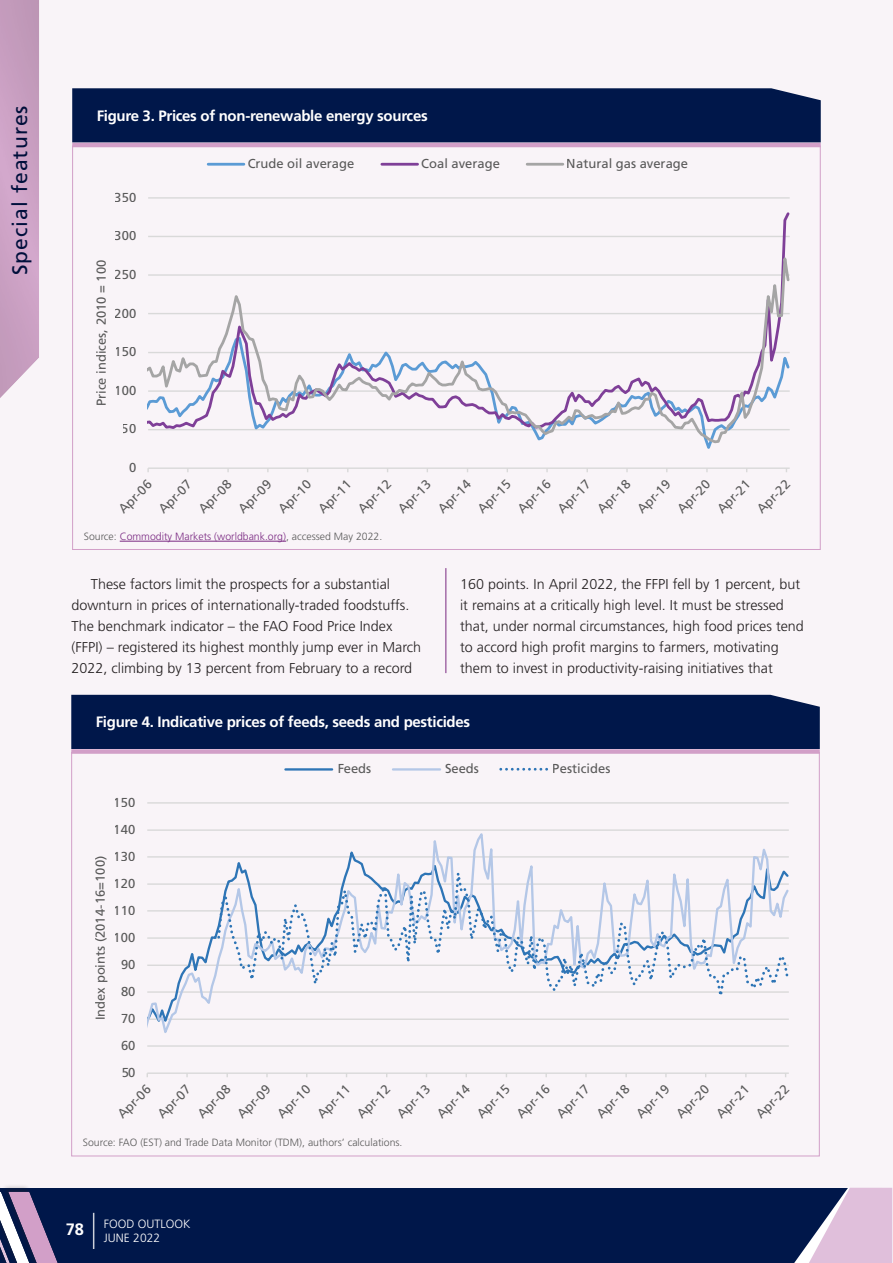
<style>
.page{position:relative;width:893px;height:1263px;background:#f9f4f8}
.page>*{position:absolute;margin:0;border:0;box-sizing:border-box;transform-origin:0 0}
.t1{font:21px "Frutiger LT Std";letter-spacing:.05em;color:#00174a}
.t2{font:700 16.5px "Frutiger LT Std";color:#fff}
.t3{font:700 15px "Frutiger LT Std";letter-spacing:-.02em;color:#fff}
.NewPara{font:300 14.25px/21px "Frutiger LT Std";color:#231f20}
.t4{font:13.05px "Frutiger LT Std";color:#595959}
.t5{font:300 12px/14.4px "Frutiger LT Std";color:#fff}
.NewPara1{font:300 10.5px "Frutiger LT Std";color:#595959}
.NewPara1-2{font:300 10.5px "Frutiger LT Std";color:#7a2982}
.s1{color:#595959}
</style>
<div class="page">
<div style="left:0;top:0;width:53px;height:421px;background:#231f20;opacity:.5"></div>
<div style="left:0;top:1188px;width:892px;height:75px;background:#00174a"></div>
<svg style="left:794px;top:1188px;width:99px;height:75px"></svg>
<div style="left:0;top:1182px;width:79px;height:81px;background:#231f20;opacity:.5"></div>
<div style="left:0;top:1182px;width:51px;height:81px;background:#231f20;opacity:.5"></div>
<div style="left:0;top:1184px;width:19px;height:79px;background:#231f20;opacity:.3"></div>
<svg style="left:0;top:1192px;width:66px;height:71px"></svg>
<hr style="left:93px;top:1213px;width:1px;height:36px;background:#fff">
<hr style="left:445px;top:568px;width:1px;height:105px;background:#7a2982">
<hr style="left:148px;top:197px;width:642px;height:2px;background:#d9d9d9">
<hr style="left:148px;top:467px;width:642px;height:2px;background:#d9d9d9">
<svg style="left:148px;top:232px;width:642px;height:213px"></svg>
<hr style="left:208px;top:163px;width:36px;height:3px;background:#5b9bd5">
<hr style="left:382px;top:163px;width:36px;height:3px;background:#7f3f98">
<hr style="left:527px;top:163px;width:36px;height:3px;background:#a5a5a5">
<div style="left:72px;top:88px;width:749px;height:54px;background:#00174a"></div>
<hr style="left:72px;top:143px;width:749px;height:4px;background:#d29fc8">
<hr style="left:120px;top:541px;width:166px;height:1px;background:#7a2982">
<hr style="left:147px;top:802px;width:642px;height:2px;background:#d9d9d9">
<hr style="left:147px;top:1072px;width:642px;height:2px;background:#d9d9d9">
<svg style="left:147px;top:829px;width:642px;height:218px"></svg>
<svg style="left:216px;top:850px;width:573px;height:161px"></svg>
<hr style="left:285px;top:768px;width:47px;height:3px;background:#2e75b6">
<hr style="left:393px;top:768px;width:47px;height:3px;background:#b4c7e7">
<svg style="left:501px;top:768px;width:46px;height:3px"></svg>
<div style="left:71px;top:695px;width:749px;height:54px;background:#00174a"></div>
<div style="left:71px;top:749px;width:749px;height:5px;background:#d29fc8"></div>
<h1 class="t1" style="left:8px;top:275px;width:171px;rotate:-90deg">Special features</h1>
<p class="t3" style="left:97px;top:107px;width:332px">Figure 3. Prices of non-renewable energy sources</p>
<p class="t4" style="left:115px;top:190px;width:23px">350</p>
<p class="t4" style="left:115px;top:228px;width:23px">300</p>
<p class="t4" style="left:94px;top:406px;width:148px;rotate:-90deg">Price indices, 2010 = 100</p>
<p class="t4" style="left:115px;top:267px;width:23px">250</p>
<p class="t4" style="left:115px;top:306px;width:23px">200</p>
<p class="t4" style="left:115px;top:344px;width:23px">150</p>
<p class="t4" style="left:115px;top:383px;width:23px">100</p>
<p class="t4" style="left:122px;top:421px;width:16px">50</p>
<p class="t4" style="left:129px;top:460px;width:9px">0</p>
<p class="t4" style="left:247px;top:156px;width:108px">Crude oil average</p>
<p class="t4" style="left:421px;top:156px;width:80px">Coal average</p>
<p class="t4" style="left:567px;top:156px;width:123px">Natural gas average</p>
<p class="t4" style="left:115px;top:506px;width:42px;rotate:-45deg">Apr-06</p>
<p class="t4" style="left:155px;top:506px;width:42px;rotate:-45deg">Apr-07</p>
<p class="t4" style="left:195px;top:506px;width:42px;rotate:-45deg">Apr-08</p>
<p class="t4" style="left:235px;top:506px;width:42px;rotate:-45deg">Apr-09</p>
<p class="t4" style="left:275px;top:506px;width:42px;rotate:-45deg">Apr-10</p>
<p class="t4" style="left:315px;top:506px;width:42px;rotate:-45deg">Apr-11</p>
<p class="t4" style="left:355px;top:506px;width:42px;rotate:-45deg">Apr-12</p>
<p class="t4" style="left:395px;top:506px;width:42px;rotate:-45deg">Apr-13</p>
<p class="t4" style="left:434px;top:506px;width:42px;rotate:-45deg">Apr-14</p>
<p class="t4" style="left:474px;top:506px;width:42px;rotate:-45deg">Apr-15</p>
<p class="t4" style="left:514px;top:506px;width:42px;rotate:-45deg">Apr-16</p>
<p class="t4" style="left:554px;top:506px;width:42px;rotate:-45deg">Apr-17</p>
<p class="t4" style="left:594px;top:506px;width:42px;rotate:-45deg">Apr-18</p>
<p class="t4" style="left:634px;top:506px;width:42px;rotate:-45deg">Apr-19</p>
<p class="t4" style="left:674px;top:506px;width:42px;rotate:-45deg">Apr-20</p>
<p class="t4" style="left:714px;top:506px;width:42px;rotate:-45deg">Apr-21</p>
<p class="t4" style="left:754px;top:506px;width:42px;rotate:-45deg">Apr-22</p>
<p class="NewPara1-2" style="left:84px;top:530px;width:300px"><span class="s1">Source:</span> Commodity Markets (worldbank.org)<span class="s1">, accessed May 2022.</span></p>
<p class="NewPara" style="left:72px;top:574px;width:351px;text-indent:19px">These factors limit the prospects for a substantial downturn in prices of internationally-traded foodstuffs.<br>The benchmark indicator – the FAO Food Price Index (FFPI) – registered its highest monthly jump ever in March 2022, climbing by 13 percent from February to a record</p>
<p class="NewPara" style="left:460px;top:574px;width:345px">160 points. In April 2022, the FFPI fell by 1 percent, but it remains at a critically high level. It must be stressed that, under normal circumstances, high food prices tend to accord high profit margins to farmers, motivating them to invest in productivity-raising initiatives that</p>
<p class="t3" style="left:96px;top:713px;width:376px">Figure 4. Indicative prices of feeds, seeds and pesticides</p>
<p class="t4" style="left:114px;top:794px;width:23px">150</p>
<p class="t4" style="left:114px;top:822px;width:23px">140</p>
<p class="t4" style="left:114px;top:848px;width:23px">130</p>
<p class="t4" style="left:93px;top:1020px;width:166px;rotate:-90deg">Index points (2014-16=100)</p>
<p class="t4" style="left:114px;top:876px;width:23px">120</p>
<p class="t4" style="left:114px;top:902px;width:23px">110</p>
<p class="t4" style="left:114px;top:930px;width:23px">100</p>
<p class="t4" style="left:121px;top:957px;width:16px">90</p>
<p class="t4" style="left:121px;top:984px;width:16px">80</p>
<p class="t4" style="left:121px;top:1011px;width:16px">70</p>
<p class="t4" style="left:121px;top:1038px;width:16px">60</p>
<p class="t4" style="left:121px;top:1065px;width:16px">50</p>
<p class="t4" style="left:337px;top:761px;width:35px">Feeds</p>
<p class="t4" style="left:445px;top:761px;width:35px">Seeds</p>
<p class="t4" style="left:553px;top:761px;width:59px">Pesticides</p>
<p class="t4" style="left:114px;top:1110px;width:42px;rotate:-45deg">Apr-06</p>
<p class="t4" style="left:154px;top:1110px;width:42px;rotate:-45deg">Apr-07</p>
<p class="t4" style="left:194px;top:1110px;width:42px;rotate:-45deg">Apr-08</p>
<p class="t4" style="left:234px;top:1110px;width:42px;rotate:-45deg">Apr-09</p>
<p class="t4" style="left:274px;top:1110px;width:42px;rotate:-45deg">Apr-10</p>
<p class="t4" style="left:314px;top:1110px;width:42px;rotate:-45deg">Apr-11</p>
<p class="t4" style="left:354px;top:1110px;width:42px;rotate:-45deg">Apr-12</p>
<p class="t4" style="left:394px;top:1110px;width:42px;rotate:-45deg">Apr-13</p>
<p class="t4" style="left:433px;top:1110px;width:42px;rotate:-45deg">Apr-14</p>
<p class="t4" style="left:473px;top:1110px;width:42px;rotate:-45deg">Apr-15</p>
<p class="t4" style="left:513px;top:1110px;width:42px;rotate:-45deg">Apr-16</p>
<p class="t4" style="left:553px;top:1110px;width:42px;rotate:-45deg">Apr-17</p>
<p class="t4" style="left:593px;top:1110px;width:42px;rotate:-45deg">Apr-18</p>
<p class="t4" style="left:633px;top:1110px;width:42px;rotate:-45deg">Apr-19</p>
<p class="t4" style="left:673px;top:1110px;width:42px;rotate:-45deg">Apr-20</p>
<p class="t4" style="left:713px;top:1110px;width:42px;rotate:-45deg">Apr-21</p>
<p class="t4" style="left:753px;top:1110px;width:42px;rotate:-45deg">Apr-22</p>
<p class="NewPara1" style="left:83px;top:1136px;width:321px">Source: FAO (EST) and Trade Data Monitor (TDM), authors’ calculations.</p>
<p class="t2" style="left:66px;top:1220px;width:20px">78</p>
<p class="t5" style="left:104px;top:1217px;width:88px">FOOD OUTLOOK<br>JUNE 2022</p>
</div>
